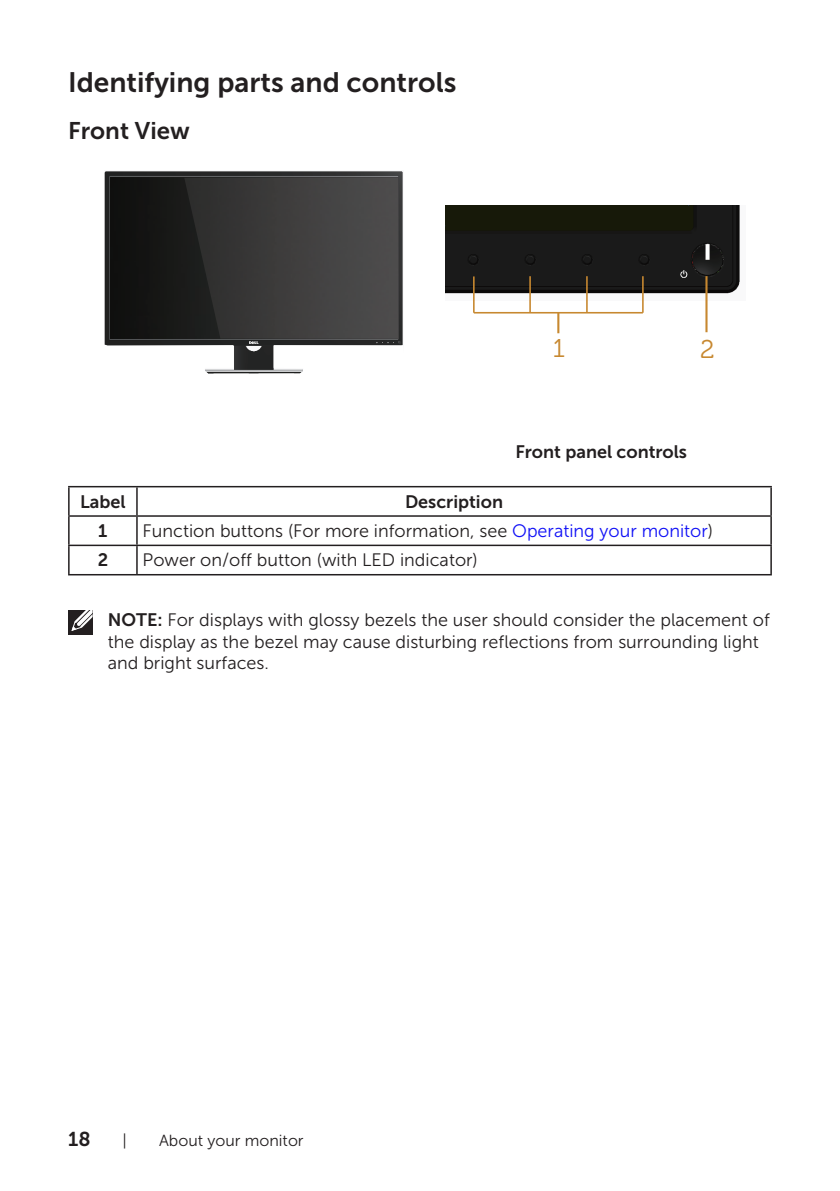
<style>
.page{position:relative;width:840px;height:1191px;background:#fff}
.page>*{position:absolute;margin:0;border:0;box-sizing:border-box;transform-origin:0 0}
.Head_2{font:28px "Museo Sans For Dell 700";color:#231f20}
.t1{font:25.6px "Museo For Dell 300";color:#c78830}
.Head_3{font:24px "Museo Sans For Dell 700";color:#231f20}
.t2{font:20px "Museo Sans For Dell 700";color:#231f20}
.text{font:18px/21.6px "Museo Sans For Dell 300";color:#231f20}
.text-2{font:18px "Museo Sans For Dell 700";color:#231f20}
.t3{font:16px "Museo Sans For Dell 300";color:#231f20}
.s1{color:#1111f6}
.s2{font-family:"Museo Sans For Dell 700"}
</style>
<div class="page">
<img style="left:445px;top:206px;width:295px;height:94px">
<hr style="left:473px;top:276px;width:1px;height:37px;background:#c78830">
<hr style="left:529px;top:276px;width:1px;height:37px;background:#c78830">
<hr style="left:585px;top:276px;width:2px;height:37px;background:#c78830">
<hr style="left:641px;top:276px;width:2px;height:37px;background:#c78830">
<hr style="left:473px;top:312px;width:169px;height:1px;background:#c78830">
<hr style="left:557px;top:313px;width:2px;height:20px;background:#c78830">
<hr style="left:705px;top:276px;width:2px;height:56px;background:#c78830">
<div style="left:445px;top:206px;width:246px;height:24px;background:#171909;border-radius:2px"></div>
<img style="left:104px;top:171px;width:299px;height:173px">
<div style="left:110px;top:177px;width:288px;height:162px;background:#141413"></div>
<img style="left:184px;top:178px;width:214px;height:160px">
<svg style="left:104px;top:344px;width:299px;height:30px"></svg>
<hr style="left:68px;top:486px;width:69px;height:1px;background:#231f20">
<hr style="left:68px;top:487px;width:2px;height:28px;background:#231f20">
<hr style="left:137px;top:486px;width:634px;height:1px;background:#231f20">
<hr style="left:136px;top:487px;width:2px;height:28px;background:#231f20">
<hr style="left:68px;top:515px;width:69px;height:2px;background:#231f20">
<hr style="left:68px;top:517px;width:2px;height:27px;background:#231f20">
<hr style="left:137px;top:515px;width:634px;height:2px;background:#231f20">
<hr style="left:136px;top:517px;width:2px;height:27px;background:#231f20">
<hr style="left:68px;top:544px;width:69px;height:2px;background:#231f20">
<hr style="left:68px;top:546px;width:2px;height:28px;background:#231f20">
<hr style="left:137px;top:544px;width:634px;height:2px;background:#231f20">
<hr style="left:136px;top:546px;width:2px;height:28px;background:#231f20">
<svg style="left:770px;top:487px;width:1px;height:87px"></svg>
<hr style="left:68px;top:574px;width:69px;height:1px;background:#231f20">
<hr style="left:137px;top:574px;width:634px;height:1px;background:#231f20">
<div style="left:68px;top:610px;width:24px;height:24px;background:#231f20"></div>
<svg style="left:71px;top:610px;width:22px;height:22px"></svg>
<p class="Head_2" style="left:68px;top:67px;width:389px">Identifying parts and controls</p>
<p class="Head_3" style="left:68px;top:117px;width:123px">Front View</p>
<p class="t1" style="left:552px;top:334px;width:14px">1</p>
<p class="t1" style="left:699px;top:336px;width:16px">2</p>
<p class="text-2" style="left:515px;top:441px;width:173px">Front panel controls</p>
<p class="text-2" style="left:80px;top:491px;width:47px">Label</p>
<p class="text-2" style="left:405px;top:491px;width:99px">Description</p>
<p class="text-2" style="left:98px;top:521px;width:11px">1</p>
<p class="text" style="left:142px;top:520px;width:571px">Function buttons (For more information, see <span class="s1">Operating your monitor</span>)</p>
<p class="text-2" style="left:98px;top:550px;width:12px">2</p>
<p class="text" style="left:142px;top:549px;width:336px">Power on/off button (with LED indicator)</p>
<p class="text" style="left:108px;top:609px;width:663px"><span class="s2">NOTE:</span> For displays with glossy bezels the user should consider the placement of the display as the bezel may cause disturbing reflections from surrounding light and bright surfaces.</p>
<p class="t2" style="left:68px;top:1127px;width:24px">18</p>
<p class="t3" style="left:122px;top:1131px;width:6px">|</p>
<p class="t3" style="left:159px;top:1131px;width:146px">About your monitor</p>
</div>
